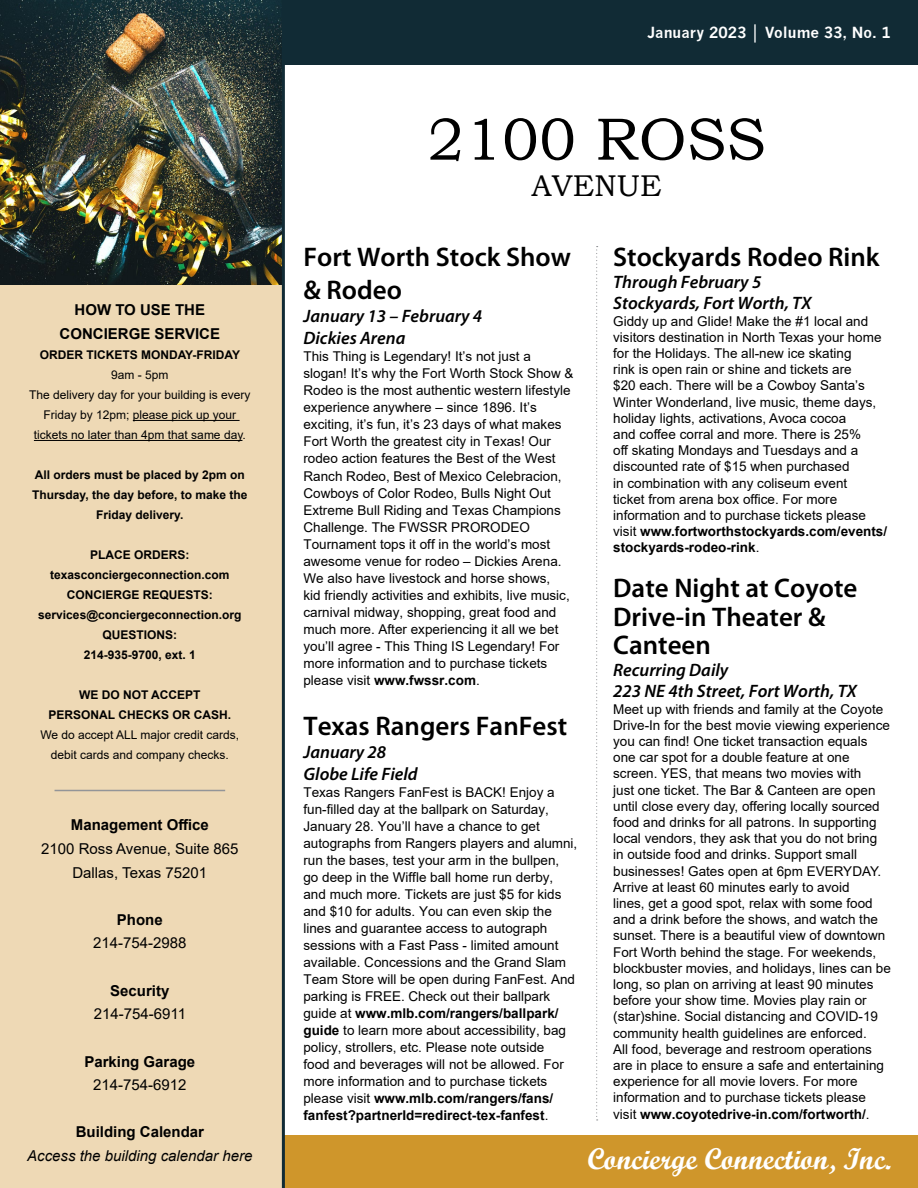
<style>
.page{position:relative;width:918px;height:1188px;background:#fff}
.page>*{position:absolute;margin:0;border:0;box-sizing:border-box;transform-origin:0 0}
.t1{font:60px "Bookman Old Style";color:#000}
.t2{font:30px "Script MT Bold";color:#fff}
.t3{font:30px "Bookman Old Style";color:#000}
.t4{font:600 27px/28.5px "Myriad Pro";color:#000}
.t5{font:italic 600 18px/22.5px "Myriad Pro";color:#000}
.t6{font:700 15px/23.7px "Arial";color:#000;text-align:center}
.t7{font:15px/23.7px "Arial";color:#000;text-align:center}
.t8{font:italic 15px "Arial";color:#000}
.t9{font:700 15px "News Gothic";color:#fff}
.t10{font:13.5px/16.2px "Arial";color:#000}
.t11{font:700 12px/20px "Arial";color:#000;text-align:center}
.t12{font:12px/20px "Arial";color:#000;text-align:center}
.s1{font-family:"Arial";font-weight:400}
.s2{font-weight:700}
</style>
<div class="page">
<div style="left:225px;top:1135px;width:693px;height:53px;background:#cf962b"></div>
<div style="left:0;top:0;width:918px;height:65px;background:#112b35"></div>
<div style="left:0;top:0;width:283px;height:1188px;background:#eed9b5"></div>
<img style="left:0;top:0;width:282px;height:284px">
<hr style="left:282px;top:0;width:3px;height:1188px;background:#112b35">
<hr style="left:133px;top:420px;width:107px;height:1px;background:#000">
<hr style="left:34px;top:440px;width:208px;height:1px;background:#000">
<hr style="left:55px;top:790px;width:170px;height:1px;background:#939598">
<svg style="left:596px;top:246px;width:2px;height:874px"></svg>
<p class="t6" style="left:60px;top:299px;width:162px">HOW TO USE THE<br>CONCIERGE SERVICE</p>
<p class="t11" style="left:40px;top:345px;width:202px">ORDER TICKETS MONDAY-FRIDAY</p>
<p class="t12" style="left:29px;top:365px;width:223px">9am - 5pm<br>The delivery day for your building is every<br>Friday by 12pm; please pick up your tickets no later than 4pm that same day.</p>
<p class="t11" style="left:32px;top:465px;width:217px">All orders must be placed by 2pm on<br>Thursday, the day before, to make the<br>Friday delivery.</p>
<p class="t11" style="left:38px;top:545px;width:205px">PLACE ORDERS: texasconciergeconnection.com<br>CONCIERGE REQUESTS: services@conciergeconnection.org<br>QUESTIONS:<br>214-935-9700, ext. 1</p>
<p class="t11" style="left:49px;top:685px;width:184px">WE DO NOT ACCEPT<br>PERSONAL CHECKS OR CASH.</p>
<p class="t12" style="left:40px;top:725px;width:200px">We do accept ALL major credit cards, debit cards and company checks.</p>
<p class="t6" style="left:71px;top:813px;width:139px">Management Office</p>
<p class="t7" style="left:41px;top:837px;width:199px">2100 Ross Avenue, Suite 865<br>Dallas, Texas 75201</p>
<p class="t6" style="left:117px;top:908px;width:47px">Phone</p>
<p class="t7" style="left:93px;top:931px;width:95px">214-754-2988</p>
<p class="t6" style="left:110px;top:979px;width:61px">Security</p>
<p class="t7" style="left:94px;top:1002px;width:94px">214-754-6911</p>
<p class="t6" style="left:84px;top:1050px;width:112px">Parking Garage</p>
<p class="t7" style="left:93px;top:1073px;width:95px">214-754-6912</p>
<p class="t6" style="left:76px;top:1120px;width:130px">Building Calendar</p>
<p class="t8" style="left:27px;top:1146px;width:227px">Access the building calendar here</p>
<p class="t9" style="left:647px;top:24px;width:245px">January 2023 <span class="s1">│</span> Volume 33, No. 1</p>
<h1 class="t1" style="left:427px;top:100px;width:340px">2100 ROSS</h1>
<h2 class="t3" style="left:532px;top:166px;width:132px">AVENUE</h2>
<h3 class="t4" style="left:303px;top:240px;width:269px;line-height:33.3px">Fort Worth Stock Show &amp; Rodeo</h3>
<h3 class="t5" style="left:303px;top:304px;width:180px">January 13 – February 4<br>Dickies Arena</h3>
<p class="t10" style="left:303px;top:348px;width:272px;line-height:17px">This Thing is Legendary! It’s not just a slogan! It’s why the Fort Worth Stock Show &amp; Rodeo is the most authentic western lifestyle experience anywhere – since 1896. It’s exciting, it’s fun, it’s 23 days of what makes Fort Worth the greatest city in Texas! Our rodeo action features the Best of the West Ranch Rodeo, Best of Mexico Celebracion, Cowboys of Color Rodeo, Bulls Night Out Extreme Bull Riding and Texas Champions Challenge. The FWSSR PRORODEO Tournament tops it off in the world’s most awesome venue for rodeo – Dickies Arena.<br>We also have livestock and horse shows,<br>kid friendly activities and exhibits, live music, carnival midway, shopping, great food and much more. After experiencing it all we bet you’ll agree - This Thing IS Legendary! For more information and to purchase tickets please visit <span class="s2">www.fwssr.com</span>.</p>
<h3 class="t4" style="left:303px;top:711px;width:265px">Texas Rangers FanFest</h3>
<h3 class="t5" style="left:303px;top:740px;width:116px">January 28<br>Globe Life Field</h3>
<p class="t10" style="left:303px;top:784px;width:275px;line-height:17px">Texas Rangers FanFest is BACK! Enjoy a fun-filled day at the ballpark on Saturday, January 28. You’ll have a chance to get autographs from Rangers players and alumni, run the bases, test your arm in the bullpen, go deep in the Wiffle ball home run derby, and much more. Tickets are just $5 for kids and $10 for adults. You can even skip the lines and guarantee access to autograph sessions with a Fast Pass - limited amount available. Concessions and the Grand Slam Team Store will be open during FanFest. And parking is FREE. Check out their ballpark guide at <span class="s2">www.mlb.com/rangers/ballpark/ guide</span> to learn more about accessibility, bag policy, strollers, etc. Please note outside<br>food and beverages will not be allowed. For more information and to purchase tickets please visit <span class="s2">www.mlb.com/rangers/fans/ fanfest?partnerId=redirect-tex-fanfest</span>.</p>
<h3 class="t4" style="left:613px;top:242px;width:268px">Stockyards Rodeo Rink</h3>
<h3 class="t5" style="left:613px;top:271px;width:200px;line-height:21.6px">Through February 5<br>Stockyards, Fort Worth, TX</h3>
<p class="t10" style="left:613px;top:313px;width:276px">Giddy up and Glide! Make the #1 local and visitors destination in North Texas your home for the Holidays. The all-new ice skating<br>rink is open rain or shine and tickets are<br>$20 each. There will be a Cowboy Santa’s Winter Wonderland, live music, theme days, holiday lights, activations, Avoca cocoa<br>and coffee corral and more. There is 25%<br>off skating Mondays and Tuesdays and a discounted rate of $15 when purchased<br>in combination with any coliseum event<br>ticket from arena box office. For more information and to purchase tickets please visit <span class="s2">www.fortworthstockyards.com/events/ stockyards-rodeo-rink</span>.</p>
<h3 class="t4" style="left:613px;top:573px;width:246px">Date Night at Coyote<br>Drive-in Theater &amp;<br>Canteen</h3>
<h3 class="t5" style="left:613px;top:658px;width:245px;line-height:21.6px">Recurring Daily<br>223 NE 4th Street, Fort Worth, TX</h3>
<p class="t10" style="left:613px;top:701px;width:279px">Meet up with friends and family at the Coyote Drive-In for the best movie viewing experience you can find! One ticket transaction equals one car spot for a double feature at one screen. YES, that means two movies with<br>just one ticket. The Bar &amp; Canteen are open until close every day, offering locally sourced food and drinks for all patrons. In supporting local vendors, they ask that you do not bring in outside food and drinks. Support small businesses! Gates open at 6pm EVERYDAY.<br>Arrive at least 60 minutes early to avoid<br>lines, get a good spot, relax with some food and a drink before the shows, and watch the sunset. There is a beautiful view of downtown Fort Worth behind the stage. For weekends, blockbuster movies, and holidays, lines can be long, so plan on arriving at least 90 minutes before your show time. Movies play rain or (star)shine. Social distancing and COVID-19 community health guidelines are enforced.<br>All food, beverage and restroom operations are in place to ensure a safe and entertaining experience for all movie lovers. For more information and to purchase tickets please visit <span class="s2">www.coyotedrive-in.com/fortworth/</span>.</p>
<h2 class="t2" style="left:587px;top:1140px;width:305px">Concierge Connection, Inc.</h2>
</div>
